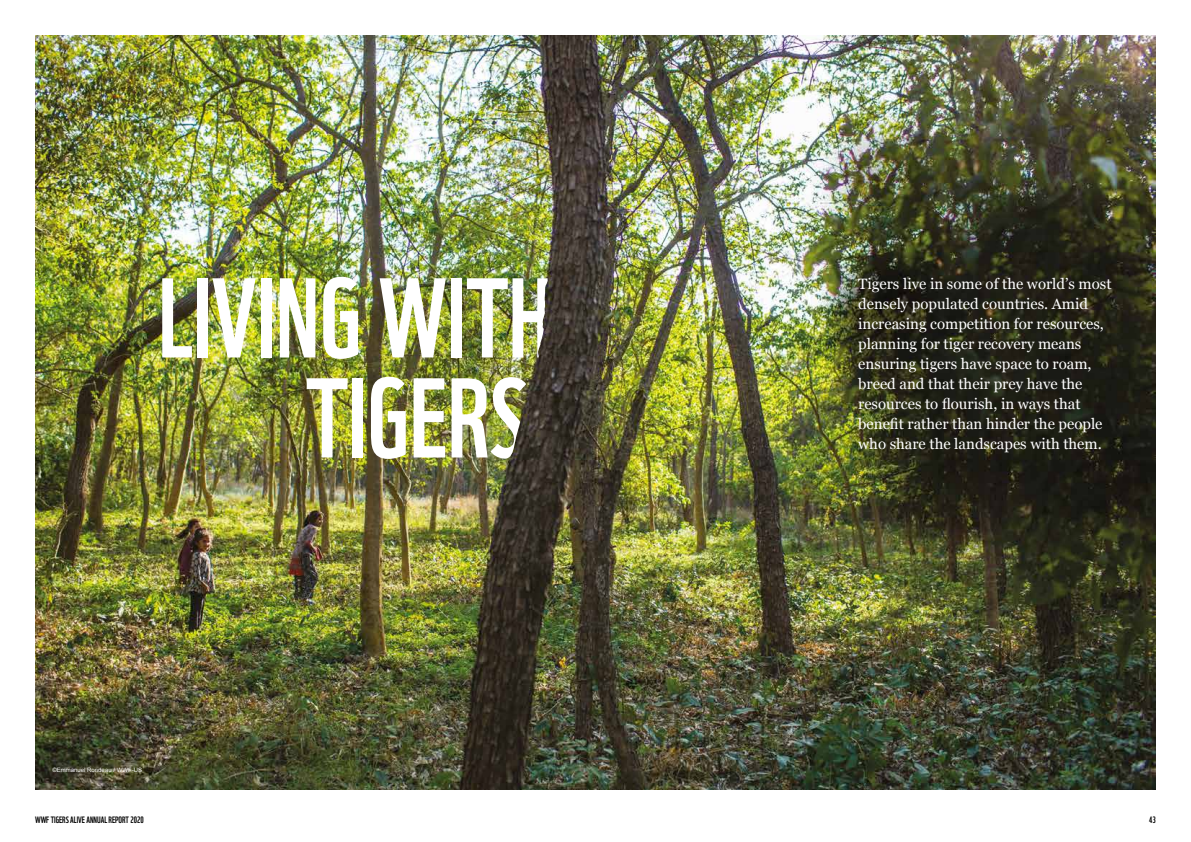
<style>
.page{position:relative;width:1191px;height:842px;background:#fff}
.page>*{position:absolute;margin:0;border:0;box-sizing:border-box;transform-origin:0 0}
.t1{font:110px/100px "WWF";color:#fff;text-align:right}
.t2{font:15px/20px "Georgia";color:#fff}
.t3{font:9px "WWF";color:#000}
.t4{font:6px "Arial";color:#fff}
</style>
<div class="page">
<img style="left:35px;top:35px;width:1121px;height:754px">
<h1 class="t1" style="left:158px;top:257px;width:395px">LIVING WITH<br>TIGERS.</h1>
<p class="t4" style="left:53px;top:766px;width:91px">©Emmanuel Rondeau / WWF-US</p>
<p class="t2" style="left:858px;top:273px;width:255px">Tigers live in some of the world’s most densely populated countries. Amid increasing competition for resources, planning for tiger recovery means ensuring tigers have space to roam, breed and that their prey have the resources to flourish, in ways that benefit rather than hinder the people who share the landscapes with them.</p>
<p class="t3" style="left:35px;top:813px;width:110px">WWF TIGERS ALIVE ANNUAL REPORT 2020</p>
<p class="t3" style="left:1149px;top:813px;width:8px">43</p>
</div>
